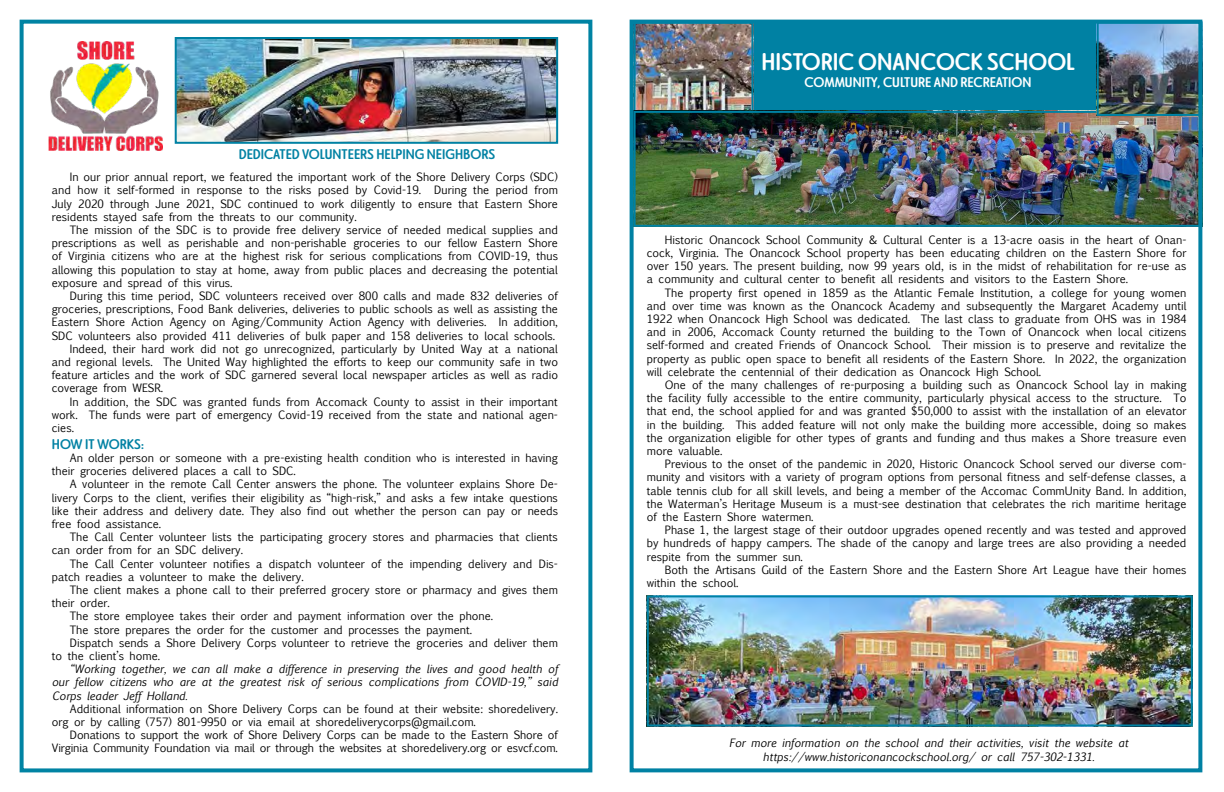
<style>
.page{position:relative;width:1224px;height:792px;background:#fff}
.page>*{position:absolute;margin:0;border:0;box-sizing:border-box;transform-origin:0 0}
.t1{font:700 24px "Le Havre Rounded";color:#fff}
.t2{font:700 14px "Le Havre Rounded";color:#0081a3}
.t3{font:700 14px "Le Havre Rounded";color:#fff}
.t4{font:11px/13.2px "Euphemia UCAS";color:#000;text-align:justify}
.t5{font:italic 11px/13.2px "Euphemia UCAS";color:#000;text-align:justify}
</style>
<div class="page">
<img style="left:178px;top:40px;width:377px;height:101px">
<div style="left:175px;top:37px;width:383px;height:107px;border:2px solid #0081a3"></div>
<img style="left:49px;top:41px;width:113px;height:109px">
<div style="left:20px;top:20px;width:572px;height:752px;border:4px solid #0083a3"></div>
<div style="left:753px;top:22px;width:449px;height:94px;background:#0081a3;border:2px solid #0081a3"></div>
<img style="left:637px;top:25px;width:113px;height:86px">
<div style="left:634px;top:22px;width:119px;height:94px;border:2px solid #0081a3"></div>
<img style="left:637px;top:114px;width:560px;height:110px">
<div style="left:634px;top:111px;width:568px;height:116px;border:2px solid #0081a3"></div>
<img style="left:1100px;top:25px;width:97px;height:88px">
<div style="left:1097px;top:22px;width:105px;height:94px;border:2px solid #0081a3"></div>
<img style="left:650px;top:598px;width:540px;height:125px">
<div style="left:647px;top:595px;width:546px;height:131px;border:2px solid #0081a3"></div>
<div style="left:630px;top:20px;width:572px;height:752px;border:4px solid #0081a3"></div>
<p class="t2" style="left:239px;top:146px;width:258px">DEDICATED VOLUNTEERS HELPING NEIGHBORS</p>
<p class="t4" style="left:52px;top:170px;width:508px;text-indent:18px">In our prior annual report, we featured the important work of the Shore Delivery Corps (SDC) and how it self-formed in response to the risks posed by Covid-19. During the period from July 2020 through June 2021, SDC continued to work diligently to ensure that Eastern Shore residents stayed safe from the threats to our community.</p>
<p class="t4" style="left:52px;top:223px;width:508px;text-indent:18px">The mission of the SDC is to provide free delivery service of needed medical supplies and prescriptions as well as perishable and non-perishable groceries to our fellow Eastern Shore of Virginia citizens who are at the highest risk for serious complications from COVID-19, thus allowing this population to stay at home, away from public places and decreasing the potential exposure and spread of this virus.</p>
<p class="t4" style="left:70px;top:289px;width:490px">During this time period, SDC volunteers received over 800 calls and made 832 deliveries of</p>
<p class="t4" style="left:52px;top:302px;width:508px">groceries, prescriptions, Food Bank deliveries, deliveries to public schools as well as assisting the</p>
<p class="t4" style="left:52px;top:316px;width:508px">Eastern Shore Action Agency on Aging/Community Action Agency with deliveries. In addition,</p>
<p class="t4" style="left:52px;top:329px;width:505px">SDC volunteers also provided 411 deliveries of bulk paper and 158 deliveries to local schools.</p>
<p class="t4" style="left:70px;top:342px;width:490px">Indeed, their hard work did not go unrecognized, particularly by United Way at a national</p>
<p class="t4" style="left:52px;top:355px;width:508px">and regional levels. The United Way highlighted the efforts to keep our community safe in two</p>
<p class="t4" style="left:52px;top:368px;width:508px">feature articles and the work of SDC garnered several local newspaper articles as well as radio</p>
<p class="t4" style="left:52px;top:382px;width:113px">coverage from WESR.</p>
<p class="t4" style="left:70px;top:395px;width:490px">In addition, the SDC was granted funds from Accomack County to assist in their important</p>
<p class="t4" style="left:52px;top:408px;width:508px">work. The funds were part of emergency Covid-19 received from the state and national agen-</p>
<p class="t4" style="left:52px;top:421px;width:24px">cies.</p>
<p class="t2" style="left:52px;top:436px;width:94px">HOW IT WORKS:</p>
<p class="t4" style="left:52px;top:451px;width:508px;text-indent:18px">An older person or someone with a pre-existing health condition who is interested in having their groceries delivered places a call to SDC.</p>
<p class="t4" style="left:52px;top:478px;width:508px;text-indent:18px">A volunteer in the remote Call Center answers the phone. The volunteer explains Shore De&shy;livery Corps to the client, verifies their eligibility as “high-risk,” and asks a few intake questions like their address and delivery date. They also find out whether the person can pay or needs free food assistance.</p>
<p class="t4" style="left:52px;top:530px;width:508px;text-indent:18px">The Call Center volunteer lists the participating grocery stores and pharmacies that clients can order from for an SDC delivery.</p>
<p class="t4" style="left:52px;top:557px;width:508px;text-indent:18px">The Call Center volunteer notifies a dispatch volunteer of the impending delivery and Dis&shy;patch readies a volunteer to make the delivery.</p>
<p class="t4" style="left:70px;top:583px;width:490px">The client makes a phone call to their preferred grocery store or pharmacy and gives them</p>
<p class="t4" style="left:52px;top:596px;width:59px">their order.</p>
<p class="t4" style="left:70px;top:610px;width:425px">The store employee takes their order and payment information over the phone.</p>
<p class="t4" style="left:70px;top:623px;width:404px">The store prepares the order for the customer and processes the payment.</p>
<p class="t4" style="left:70px;top:636px;width:490px">Dispatch sends a Shore Delivery Corps volunteer to retrieve the groceries and deliver them</p>
<p class="t4" style="left:52px;top:649px;width:110px">to the client’s home.</p>
<p class="t5" style="left:52px;top:662px;width:508px;text-indent:18px">“Working together, we can all make a difference in preserving the lives and good health of our fellow citizens who are at the greatest risk of serious complications from COVID-19,” said Corps leader Jeff Holland.</p>
<p class="t4" style="left:52px;top:702px;width:508px;text-indent:18px">Additional information on Shore Delivery Corps can be found at their website: shoredelivery. org or by calling (757) 801-9950 or via email at shoredeliverycorps@gmail.com.</p>
<p class="t4" style="left:52px;top:728px;width:508px;text-align:right">Donations to support the work of Shore Delivery Corps can be made to the Eastern Shore of<br>Virginia Community Foundation via mail or through the websites at shoredelivery.org or esvcf.com.</p>
<h1 class="t1" style="left:761px;top:48px;width:315px">HISTORIC ONANCOCK SCHOOL</h1>
<p class="t3" style="left:804px;top:74px;width:229px">COMMUNITY, CULTURE AND RECREATION</p>
<p class="t4" style="left:647px;top:233px;width:541px;text-indent:18px">Historic Onancock School Community &amp; Cultural Center is a 13-acre oasis in the heart of Onan&shy;cock, Virginia. The Onancock School property has been educating children on the Eastern Shore for over 150 years. The present building, now 99 years old, is in the midst of rehabilitation for re-use as a community and cultural center to benefit all residents and visitors to the Eastern Shore.</p>
<p class="t4" style="left:647px;top:286px;width:541px;text-indent:18px">The property first opened in 1859 as the Atlantic Female Institution, a college for young women and over time was known as the Onancock Academy and subsequently the Margaret Academy until 1922 when Onancock High School was dedicated. The last class to graduate from OHS was in 1984 and in 2006, Accomack County returned the building to the Town of Onancock when local citizens self-formed and created Friends of Onancock School. Their mission is to preserve and revitalize the property as public open space to benefit all residents of the Eastern Shore. In 2022, the organization will celebrate the centennial of their dedication as Onancock High School.</p>
<p class="t4" style="left:647px;top:378px;width:541px;text-indent:18px">One of the many challenges of re-purposing a building such as Onancock School lay in making the facility fully accessible to the entire community, particularly physical access to the structure. To that end, the school applied for and was granted $50,000 to assist with the installation of an elevator in the building. This added feature will not only make the building more accessible, doing so makes the organization eligible for other types of grants and funding and thus makes a Shore treasure even more valuable.</p>
<p class="t4" style="left:647px;top:457px;width:541px;text-indent:18px">Previous to the onset of the pandemic in 2020, Historic Onancock School served our diverse com&shy;munity and visitors with a variety of program options from personal fitness and self-defense classes, a table tennis club for all skill levels, and being a member of the Accomac CommUnity Band. In addition, the Waterman’s Heritage Museum is a must-see destination that celebrates the rich maritime heritage of the Eastern Shore watermen.</p>
<p class="t4" style="left:647px;top:523px;width:541px;text-indent:18px">Phase 1, the largest stage of their outdoor upgrades opened recently and was tested and approved by hundreds of happy campers. The shade of the canopy and large trees are also providing a needed respite from the summer sun.</p>
<p class="t4" style="left:647px;top:563px;width:541px;text-indent:18px">Both the Artisans Guild of the Eastern Shore and the Eastern Shore Art League have their homes within the school.</p>
<p class="t5" style="left:729px;top:737px;width:401px;text-align:center">For more information on the school and their activities, visit the website at https://www.historiconancockschool.org/ or call 757-302-1331.</p>
</div>
